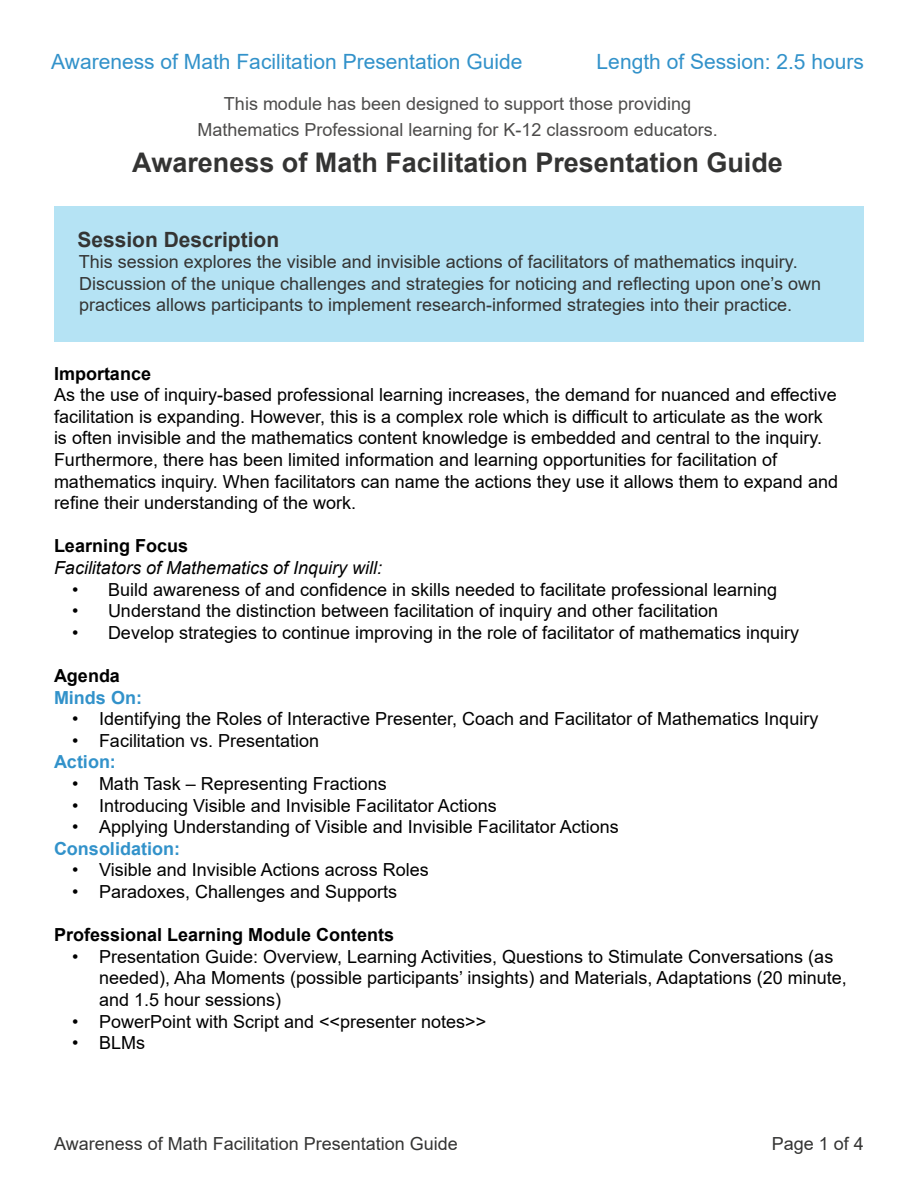
<style>
.page{position:relative;width:918px;height:1188px;background:#fff}
.page>*{position:absolute;margin:0;border:0;box-sizing:border-box;transform-origin:0 0}
.t1{font:700 27px "Arial";color:#343433}
.t2{font:21px "Arial";color:#3292ca}
.t3{font:700 21px "Arial";color:#343433}
.t4{font:18px/21.6px "Arial";color:#000}
.t5{font:18px/21.6px "Arial";color:#343433}
.t6{font:18px/25.2px "Arial";color:#4d4c4b;text-align:center}
.t7{font:700 18px "Arial";color:#000}
.t8{font:italic 18px "Arial";color:#000}
.t9{font:700 18px "Arial";color:#3292ca}
</style>
<div class="page">
<div style="left:54px;top:206px;width:810px;height:136px;background:#b5e3f4"></div>
<p class="t2" style="left:51px;top:47px;width:473px">Awareness of Math Facilitation Presentation Guide</p>
<p class="t2" style="left:597px;top:47px;width:269px">Length of Session: 2.5 hours</p>
<p class="t6" style="left:198px;top:91px;width:522px">This module has been designed to support those providing<br>Mathematics Professional learning for K-12 classroom educators.</p>
<h1 class="t1" style="left:132px;top:144px;width:652px">Awareness of Math Facilitation Presentation Guide</h1>
<h2 class="t3" style="left:77px;top:224px;width:203px">Session Description</h2>
<p class="t5" style="left:79px;top:251px;width:744px">This session explores the visible and invisible actions of facilitators of mathematics inquiry.<br>Discussion of the unique challenges and strategies for noticing and reflecting upon one’s own practices allows participants to implement research-informed strategies into their practice.</p>
<h2 class="t7" style="left:54px;top:361px;width:99px">Importance</h2>
<p class="t4" style="left:54px;top:384px;width:786px">As the use of inquiry-based professional learning increases, the demand for nuanced and effective facilitation is expanding. However, this is a complex role which is difficult to articulate as the work is often invisible and the mathematics content knowledge is embedded and central to the inquiry.<br>Furthermore, there has been limited information and learning opportunities for facilitation of mathematics inquiry. When facilitators can name the actions they use it allows them to expand and refine their understanding of the work.</p>
<h2 class="t7" style="left:54px;top:533px;width:136px">Learning Focus</h2>
<p class="t8" style="left:54px;top:556px;width:330px">Facilitators of Mathematics of Inquiry will:</p>
<p class="t4" style="left:72px;top:578px;width:707px">• Build awareness of and confidence in skills needed to facilitate professional learning</p>
<p class="t4" style="left:72px;top:600px;width:648px">• Understand the distinction between facilitation of inquiry and other facilitation</p>
<p class="t4" style="left:72px;top:622px;width:729px">• Develop strategies to continue improving in the role of facilitator of mathematics inquiry</p>
<h2 class="t7" style="left:54px;top:663px;width:68px">Agenda</h2>
<h3 class="t9" style="left:54px;top:685px;width:90px">Minds On:</h3>
<p class="t4" style="left:72px;top:708px;width:748px">• Identifying the Roles of Interactive Presenter, Coach and Facilitator of Mathematics Inquiry</p>
<p class="t4" style="left:72px;top:730px;width:249px">• Facilitation vs. Presentation</p>
<h3 class="t9" style="left:54px;top:749px;width:63px">Action:</h3>
<p class="t4" style="left:72px;top:773px;width:316px">• Math Task – Representing Fractions</p>
<p class="t4" style="left:72px;top:794px;width:426px">• Introducing Visible and Invisible Facilitator Actions</p>
<p class="t4" style="left:72px;top:816px;width:548px">• Applying Understanding of Visible and Invisible Facilitator Actions</p>
<h3 class="t9" style="left:54px;top:836px;width:127px">Consolidation:</h3>
<p class="t4" style="left:72px;top:859px;width:358px">• Visible and Invisible Actions across Roles</p>
<p class="t4" style="left:72px;top:881px;width:327px">• Paradoxes, Challenges and Supports</p>
<h2 class="t7" style="left:54px;top:922px;width:342px">Professional Learning Module Contents</h2>
<p class="t4" style="left:99px;top:946px;width:749px;text-indent:-27px">• Presentation Guide: Overview, Learning Activities, Questions to Stimulate Conversations (as needed), Aha Moments (possible participants’ insights) and Materials, Adaptations (20 minute, and 1.5 hour sessions)</p>
<p class="t4" style="left:72px;top:1010px;width:416px">• PowerPoint with Script and &lt;&lt;presenter notes&gt;&gt;</p>
<p class="t4" style="left:72px;top:1032px;width:75px">• BLMs</p>
<p class="t5" style="left:54px;top:1132px;width:405px">Awareness of Math Facilitation Presentation Guide</p>
<p class="t5" style="left:772px;top:1132px;width:94px">Page 1 of 4</p>
</div>
